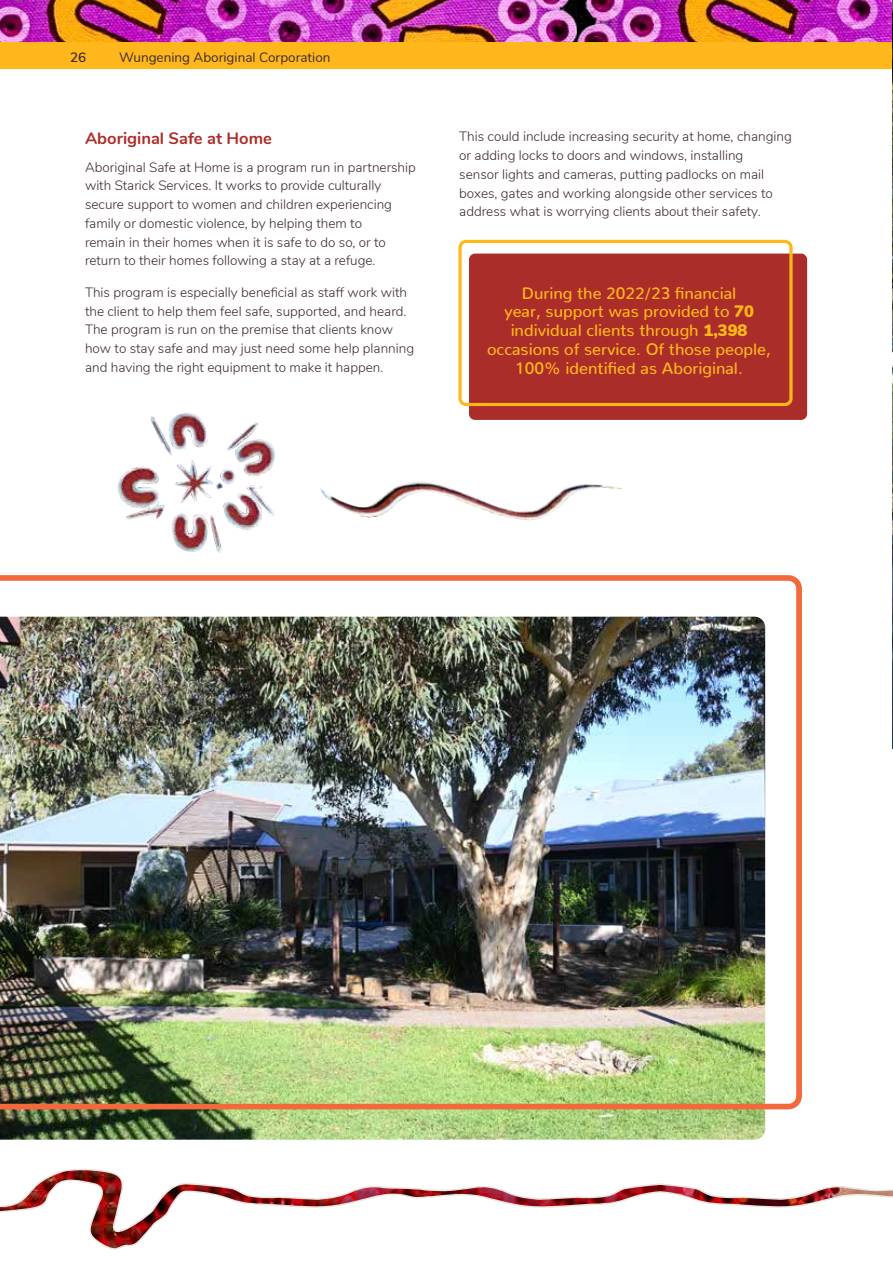
<style>
.page{position:relative;width:893px;height:1263px;background:#fff}
.page>*{position:absolute;margin:0;border:0;box-sizing:border-box;transform-origin:0 0}
.t1{font:500 16.5px/18.8px "Nunito";color:#ffb71b;text-align:center}
.t2{font:700 16.5px "Nunito";color:#aa2d29}
.t3{font:300 13.5px/18.8px "Nunito";color:#3e2b2f}
.t4{font:13.5px "Nunito";color:#3e2b2f}
.t5{font:600 13.5px "Nunito";color:#3e2b2f}
.s1{font-weight:900}
</style>
<div class="page">
<svg style="left:0;top:1169px;width:893px;height:81px"></svg>
<img style="left:0;top:0;width:577px;height:42px">
<img style="left:577px;top:0;width:315px;height:42px">
<div style="left:0;top:42px;width:893px;height:27px;background:#ffb71b"></div>
<div style="left:469px;top:254px;width:338px;height:166px;background:#aa2d29;border-radius:6px"></div>
<div style="left:458px;top:240px;width:335px;height:166px;border:3px solid #ffb71b;border-radius:6px"></div>
<img style="left:0;top:1109px;width:765px;height:31px">
<img style="left:0;top:575px;width:802px;height:534px">
<img style="left:117px;top:413px;width:158px;height:139px">
<img style="left:320px;top:481px;width:303px;height:40px">
<img style="left:892px;top:0;width:1px;height:748px">
<p class="t5" style="left:70px;top:47px;width:18px">26</p>
<p class="t4" style="left:119px;top:47px;width:213px">Wungening Aboriginal Corporation</p>
<p class="t2" style="left:85px;top:126px;width:188px">Aboriginal Safe at Home</p>
<p class="t3" style="left:85px;top:157px;width:332px">Aboriginal Safe at Home is a program run in partnership with Starick Services. It works to provide culturally secure support to women and children experiencing family or domestic violence, by helping them to<br>remain in their homes when it is safe to do so, or to return to their homes following a stay at a refuge.</p>
<p class="t3" style="left:85px;top:282px;width:331px">This program is especially beneficial as staff work with the client to help them feel safe, supported, and heard.<br>The program is run on the premise that clients know how to stay safe and may just need some help planning and having the right equipment to make it happen.</p>
<p class="t3" style="left:459px;top:126px;width:334px">This could include increasing security at home, changing or adding locks to doors and windows, installing<br>sensor lights and cameras, putting padlocks on mail boxes, gates and working alongside other services to address what is worrying clients about their safety.</p>
<p class="t1" style="left:487px;top:282px;width:285px">During the 2022/23 financial<br>year, support was provided to <span class="s1">70 </span>individual clients through <span class="s1">1,398 </span>occasions of service. Of those people, 100% identified as Aboriginal.</p>
</div>
